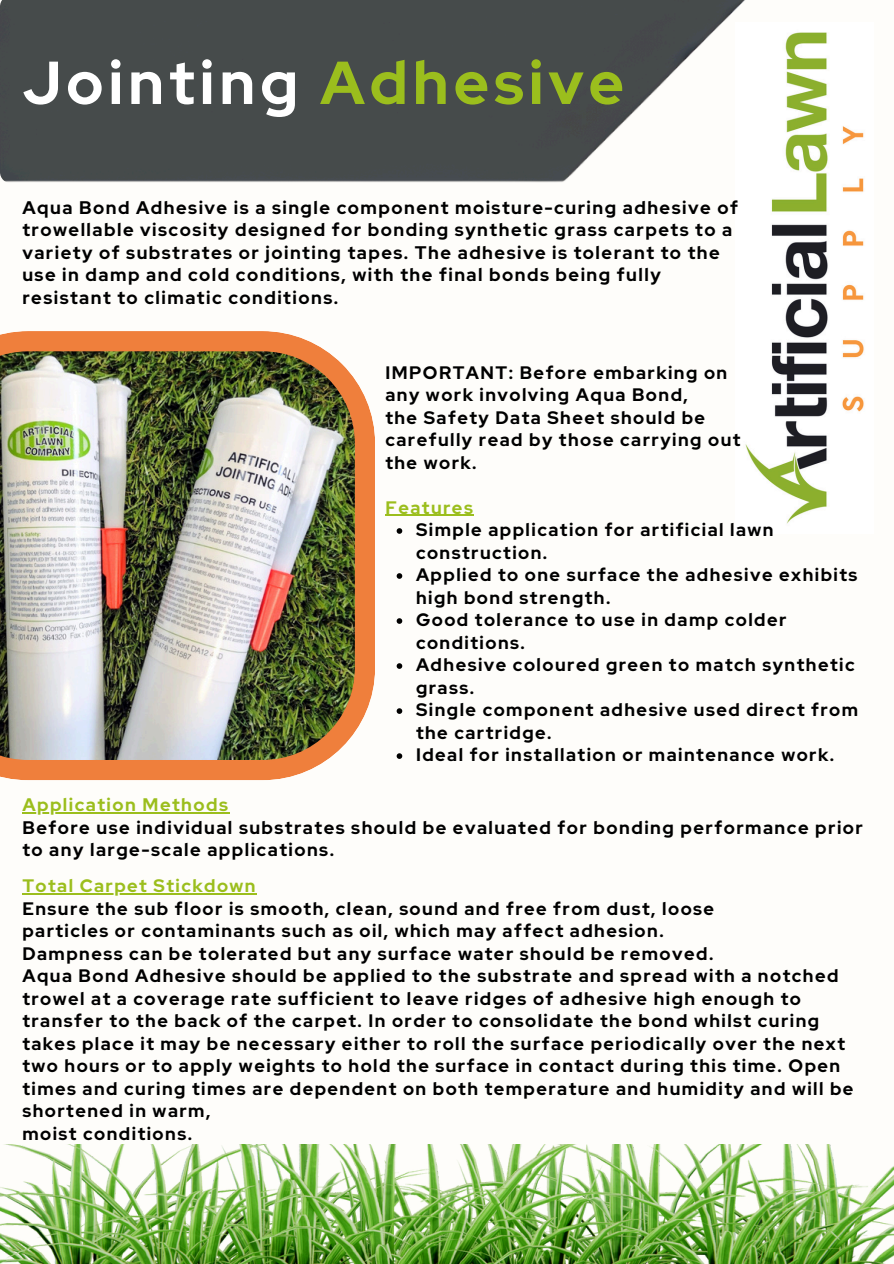
<style>
.page{position:relative;width:894px;height:1264px;background:#fff}
.page>*{position:absolute;margin:0;border:0;box-sizing:border-box;transform-origin:0 0}
.t1{font:700 60.45px "Red Hat Display";letter-spacing:.08em;color:#fff}
.t2{font:700 18.15px/22.5px "Red Hat Display";letter-spacing:.08em;color:#000}
.t3{font:700 18px/22.5px "Red Hat Display";letter-spacing:.08em;color:#000}
.t4{font:700 18px "Red Hat Display";letter-spacing:.08em;color:#9bbe1d}
.s1{color:#9bbe1d}
</style>
<div class="page">
<div style="left:0;top:0;width:893px;height:1263px;background:#fefdfa"></div>
<img style="left:0;top:0;width:745px;height:183px">
<img style="left:735px;top:22px;width:129px;height:502px">
<img style="left:0;top:331px;width:375px;height:449px">
<img style="left:0;top:1144px;width:893px;height:119px">
<hr style="left:385px;top:514px;width:89px;height:2px;background:#9bbe1d">
<svg style="left:396px;top:528px;width:6px;height:6px"></svg>
<svg style="left:396px;top:573px;width:6px;height:6px"></svg>
<svg style="left:396px;top:618px;width:6px;height:6px"></svg>
<svg style="left:396px;top:663px;width:6px;height:6px"></svg>
<svg style="left:396px;top:708px;width:6px;height:6px"></svg>
<svg style="left:396px;top:753px;width:6px;height:6px"></svg>
<hr style="left:22px;top:893px;width:235px;height:1px;background:#9bbe1d">
<hr style="left:22px;top:812px;width:207px;height:1px;background:#9bbe1d">
<p class="t1" style="left:22px;top:42px;width:603px">Jointing <span class="s1">Adhesive</span></p>
<h2 class="t2" style="left:22px;top:196px;width:716px">Aqua Bond Adhesive is a single component moisture-curing adhesive of trowellable viscosity designed for bonding synthetic grass carpets to a variety of substrates or jointing tapes. The adhesive is tolerant to the use in damp and cold conditions, with the final bonds being fully resistant to climatic conditions.</h2>
<h2 class="t3" style="left:385px;top:361px;width:356px">IMPORTANT: Before embarking on any work involving Aqua Bond,<br>the Safety Data Sheet should be carefully read by those carrying out the work.</h2>
<h2 class="t4" style="left:385px;top:495px;width:89px">Features</h2>
<p class="t3" style="left:416px;top:518px;width:359px">Simple application for artificial lawn construction.</p>
<p class="t3" style="left:416px;top:563px;width:443px">Applied to one surface the adhesive exhibits high bond strength.</p>
<p class="t3" style="left:416px;top:608px;width:372px">Good tolerance to use in damp colder conditions.</p>
<p class="t3" style="left:416px;top:653px;width:440px">Adhesive coloured green to match synthetic grass.</p>
<p class="t3" style="left:416px;top:698px;width:443px">Single component adhesive used direct from the cartridge.</p>
<p class="t3" style="left:416px;top:743px;width:419px">Ideal for installation or maintenance work.</p>
<p class="t2" style="left:22px;top:793px;width:841px"><span class="s1">Application Methods<br></span>Before use individual substrates should be evaluated for bonding performance prior to any large-scale applications.</p>
<h2 class="t3" style="left:22px;top:874px;width:832px"><span class="s1">Total Carpet Stickdown<br></span>Ensure the sub floor is smooth, clean, sound and free from dust, loose<br>particles or contaminants such as oil, which may affect adhesion.<br>Dampness can be tolerated but any surface water should be removed.<br>Aqua Bond Adhesive should be applied to the substrate and spread with a notched trowel at a coverage rate sufficient to leave ridges of adhesive high enough to transfer to the back of the carpet. In order to consolidate the bond whilst curing takes place it may be necessary either to roll the surface periodically over the next two hours or to apply weights to hold the surface in contact during this time. Open times and curing times are dependent on both temperature and humidity and will be shortened in warm,<br>moist conditions.</h2>
</div>
